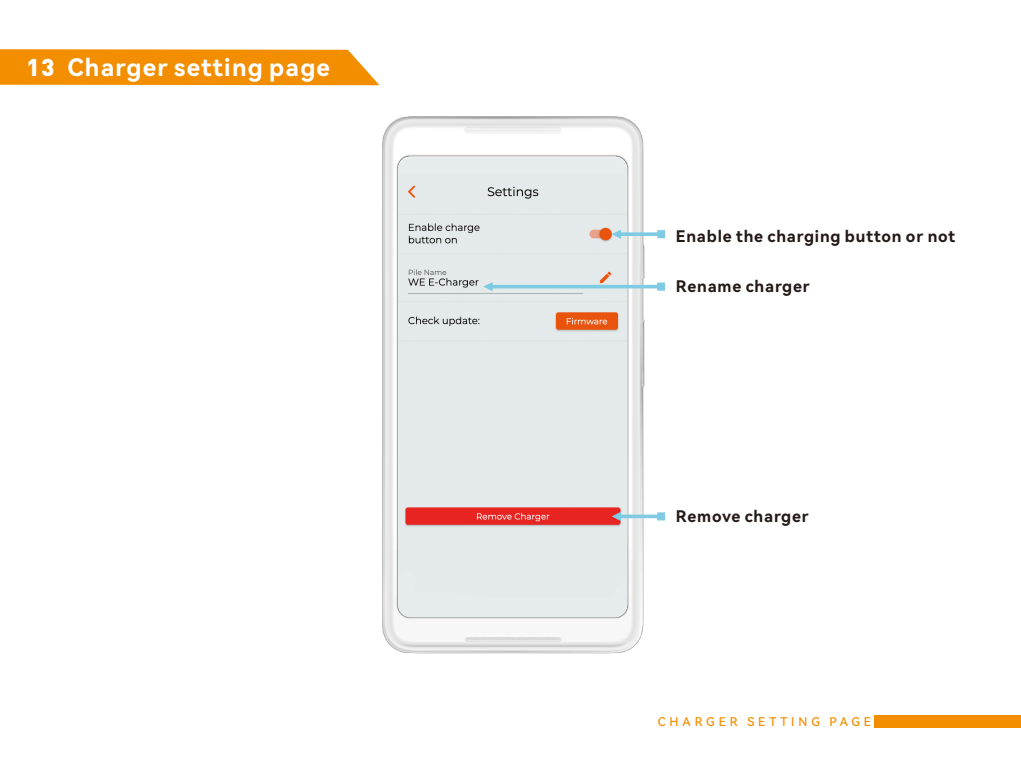
<style>
.page{position:relative;width:1021px;height:766px;background:#fff}
.page>*{position:absolute;margin:0;border:0;box-sizing:border-box;transform-origin:0 0}
.t1{font:24px "Harmony OS Sans SC Bold";letter-spacing:.055em;color:#fff}
.t2{font:16px "Harmony OS Sans SC Bold";letter-spacing:.055em;color:#231916}
.t3{font:12px "Harmony OS Sans SC Medium";letter-spacing:.325em;color:#f28e00}
.s1{font-family:"DIN Pro";font-weight:900}
</style>
<div class="page">
<svg style="left:0;top:49px;width:379px;height:36px;background:#f2940e"></svg>
<div style="left:874px;top:715px;width:146px;height:12px;background:#f28e00"></div>
<img style="left:382px;top:116px;width:263px;height:538px">
<div style="left:398px;top:157px;width:229px;height:460px;background:#e6eced"></div>
<img style="left:398px;top:175px;width:229px;height:424px">
<svg style="left:611px;top:229px;width:54px;height:10px"></svg>
<svg style="left:611px;top:511px;width:54px;height:10px"></svg>
<svg style="left:483px;top:282px;width:182px;height:9px;background:#badde7"></svg>
<h1 class="t1" style="left:27px;top:51px;width:305px"><span class="s1">13</span> Charger setting page</h1>
<p class="t2" style="left:675px;top:225px;width:281px">Enable the charging button or not</p>
<p class="t2" style="left:675px;top:275px;width:135px">Rename charger</p>
<p class="t2" style="left:675px;top:505px;width:134px">Remove charger</p>
<p class="t3" style="left:657px;top:713px;width:215px">CHARGER SETTING PAGE</p>
</div>
